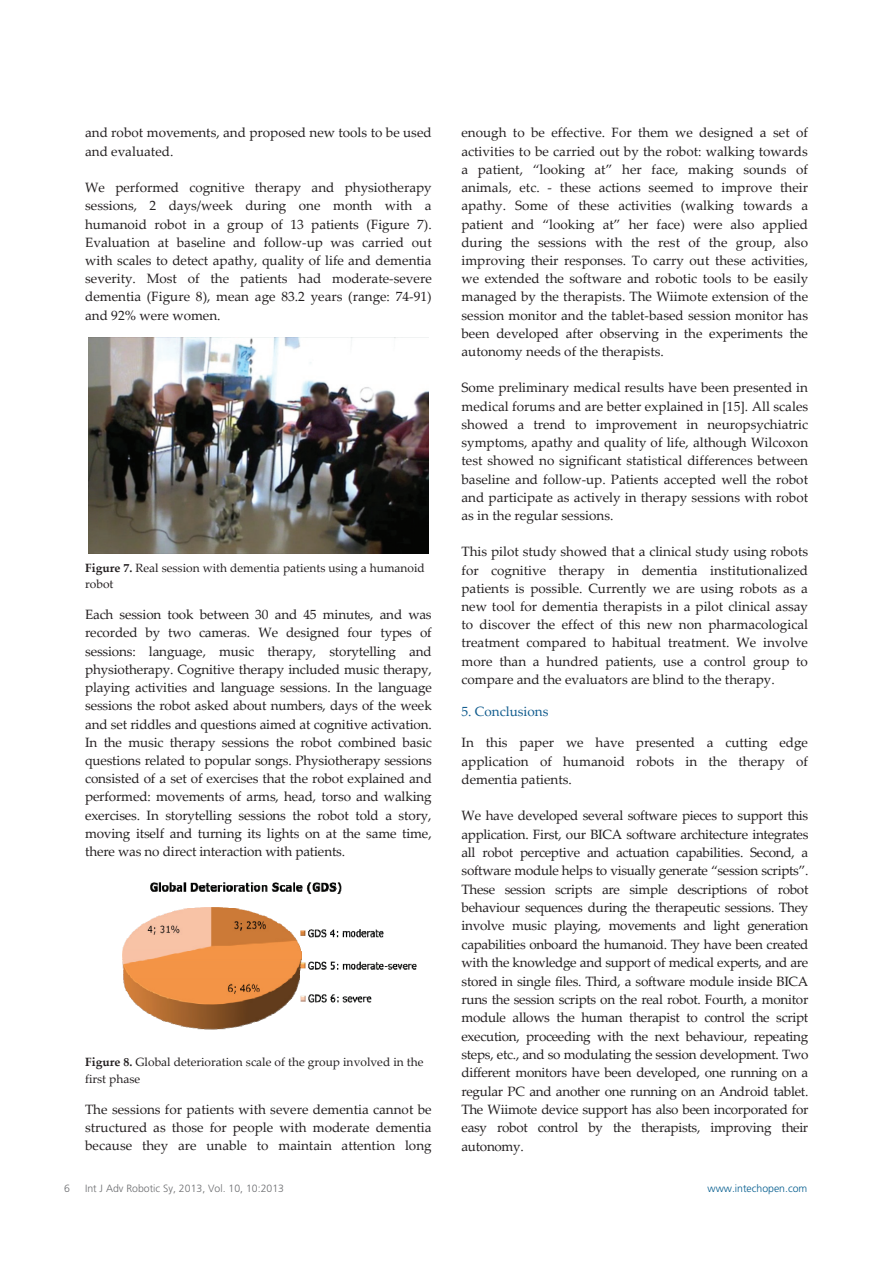
<style>
.page{position:relative;width:893px;height:1263px;background:#fff}
.page>*{position:absolute;margin:0;border:0;box-sizing:border-box;transform-origin:0 0}
.t1{font:13.5px/18.1px "Palatino Linotype";color:#231f20;text-align:justify}
.t2{font:13.5px "Palatino Linotype";color:#115c8e}
.t3{font:12px/16.4px "Palatino Linotype";color:#231f20}
.t4{font:300 10.5px "Frutiger";color:#6c6d70}
.t5{font:300 10.5px "Frutiger";color:#005b8d}
.s1{font-weight:700}
</style>
<div class="page">
<img style="left:122px;top:882px;width:262px;height:71px">
<img style="left:122px;top:951px;width:179px;height:7px">
<img style="left:122px;top:958px;width:295px;height:13px">
<img style="left:123px;top:970px;width:177px;height:8px">
<img style="left:123px;top:978px;width:249px;height:52px">
<img style="left:88px;top:337px;width:340px;height:216px">
<p class="t1" style="left:85px;top:123px;width:348px">and robot movements, and proposed new tools to be used and evaluated.</p>
<p class="t1" style="left:85px;top:178px;width:348px">We performed cognitive therapy and physiotherapy sessions, 2 days/week during one month with a humanoid robot in a group of 13 patients (Figure 7).<br>Evaluation at baseline and follow‐up was carried out with scales to detect apathy, quality of life and dementia severity. Most of the patients had moderate‐severe dementia (Figure 8), mean age 83.2 years (range: 74‐91) and 92% were women.</p>
<p class="t3" style="left:85px;top:559px;width:341px"><span class="s1">Figure 7.</span> Real session with dementia patients using a humanoid robot</p>
<p class="t1" style="left:85px;top:605px;width:348px">Each session took between 30 and 45 minutes, and was recorded by two cameras. We designed four types of sessions: language, music therapy, storytelling and physiotherapy. Cognitive therapy included music therapy, playing activities and language sessions. In the language sessions the robot asked about numbers, days of the week and set riddles and questions aimed at cognitive activation.<br>In the music therapy sessions the robot combined basic questions related to popular songs. Physiotherapy sessions consisted of a set of exercises that the robot explained and performed: movements of arms, head, torso and walking exercises. In storytelling sessions the robot told a story, moving itself and turning its lights on at the same time, there was no direct interaction with patients.</p>
<p class="t3" style="left:85px;top:1054px;width:340px"><span class="s1">Figure 8.</span> Global deterioration scale of the group involved in the first phase</p>
<p class="t1" style="left:85px;top:1100px;width:348px">The sessions for patients with severe dementia cannot be structured as those for people with moderate dementia because they are unable to maintain attention long</p>
<p class="t1" style="left:461px;top:123px;width:348px">enough to be effective. For them we designed a set of activities to be carried out by the robot: walking towards a patient, “looking at” her face, making sounds of animals, etc. ‐ these actions seemed to improve their apathy. Some of these activities (walking towards a patient and “looking at” her face) were also applied during the sessions with the rest of the group, also improving their responses. To carry out these activities, we extended the software and robotic tools to be easily managed by the therapists. The Wiimote extension of the session monitor and the tablet‐based session monitor has been developed after observing in the experiments the autonomy needs of the therapists.</p>
<p class="t1" style="left:461px;top:378px;width:348px">Some preliminary medical results have been presented in medical forums and are better explained in [15]. All scales showed a trend to improvement in neuropsychiatric symptoms, apathy and quality of life, although Wilcoxon test showed no significant statistical differences between baseline and follow‐up. Patients accepted well the robot and participate as actively in therapy sessions with robot as in the regular sessions.</p>
<p class="t1" style="left:461px;top:542px;width:348px">This pilot study showed that a clinical study using robots for cognitive therapy in dementia institutionalized patients is possible. Currently we are using robots as a new tool for dementia therapists in a pilot clinical assay to discover the effect of this new non pharmacological treatment compared to habitual treatment. We involve more than a hundred patients, use a control group to compare and the evaluators are blind to the therapy.</p>
<p class="t2" style="left:461px;top:701px;width:89px">5. Conclusions</p>
<p class="t1" style="left:461px;top:733px;width:348px">In this paper we have presented a cutting edge application of humanoid robots in the therapy of dementia patients.</p>
<p class="t1" style="left:461px;top:806px;width:349px">We have developed several software pieces to support this application. First, our BICA software architecture integrates all robot perceptive and actuation capabilities. Second, a software module helps to visually generate “session scripts”.<br>These session scripts are simple descriptions of robot behaviour sequences during the therapeutic sessions. They involve music playing, movements and light generation capabilities onboard the humanoid. They have been created with the knowledge and support of medical experts, and are stored in single files. Third, a software module inside BICA runs the session scripts on the real robot. Fourth, a monitor module allows the human therapist to control the script execution, proceeding with the next behaviour, repeating steps, etc., and so modulating the session development. Two different monitors have been developed, one running on a regular PC and another one running on an Android tablet.<br>The Wiimote device support has also been incorporated for easy robot control by the therapists, improving their autonomy.</p>
<p class="t4" style="left:64px;top:1182px;width:7px">6</p>
<p class="t4" style="left:85px;top:1182px;width:201px">Int J Adv Robotic Sy, 2013, Vol. 10, 10:2013</p>
<p class="t5" style="left:707px;top:1182px;width:101px">www.intechopen.com</p>
</div>
